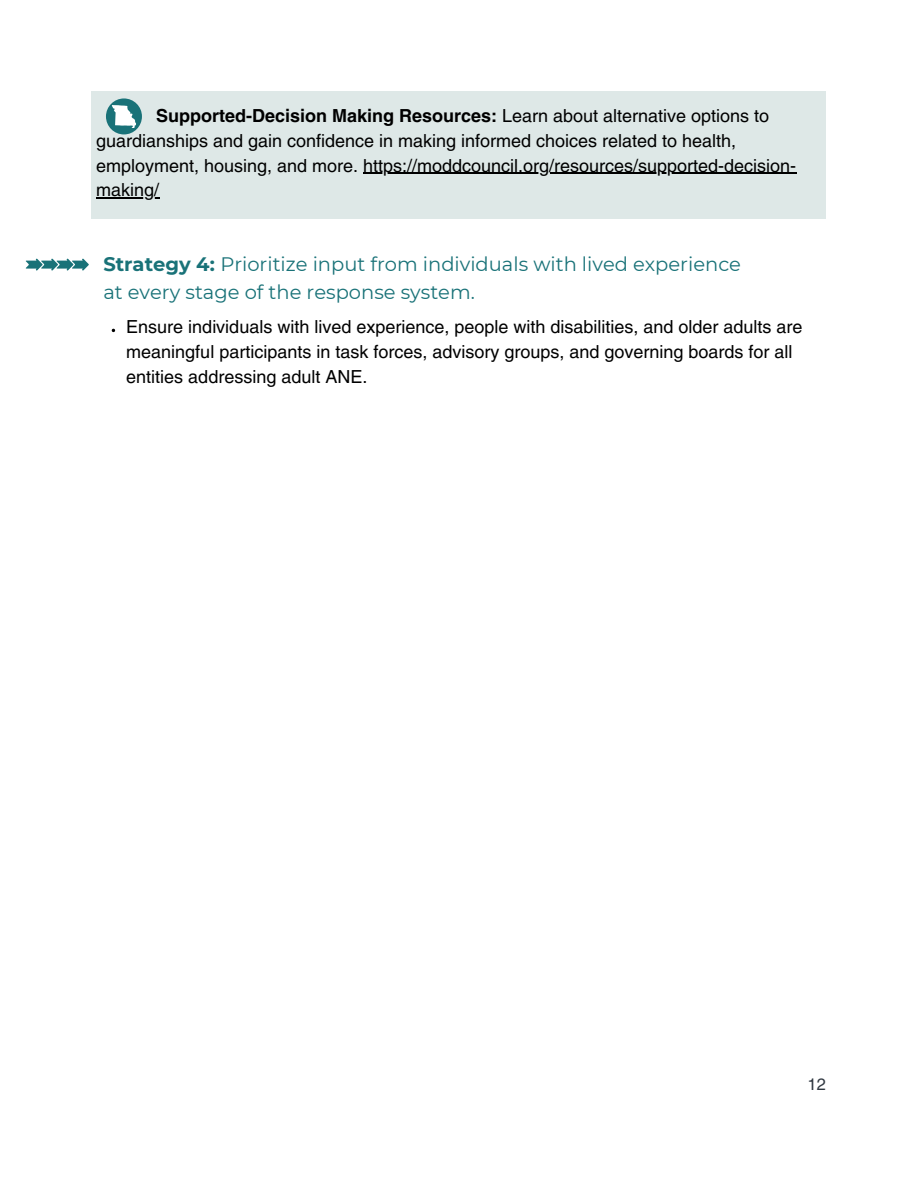
<style>
.page{position:relative;width:918px;height:1188px;background:#fff}
.page>*{position:absolute;margin:0;border:0;box-sizing:border-box;transform-origin:0 0}
.t1{font:19.5px/28.2px "Montserrat";color:#197278}
.t2{font:18px/24.8px "Helvetica LT Pro";color:#000}
.t3{font:16.5px "Helvetica LT Pro";color:#303841}
.s1{font-weight:700}
</style>
<div class="page">
<svg style="left:25px;top:259px;width:64px;height:12px"></svg>
<div style="left:92px;top:92px;width:734px;height:127px;background:#dee8e7"></div>
<hr style="left:363px;top:173px;width:433px;height:1px;background:#000">
<hr style="left:96px;top:198px;width:63px;height:1px;background:#000">
<div style="left:106px;top:98px;width:36px;height:36px;background:#197278;border-radius:50%"></div>
<svg style="left:111px;top:105px;width:25px;height:23px"></svg>
<h1 class="t2" style="left:96px;top:105px;width:702px;text-indent:60px"><span class="s1">Supported-Decision Making Resources:</span> Learn about alternative options to guardianships and gain confidence in making informed choices related to health, employment, housing, and more. https://moddcouncil.org/resources/supported-decision-</h1>
<p class="t2" style="left:96px;top:179px;width:65px">making/</p>
<p class="t1" style="left:103px;top:250px;width:639px"><span class="s1">Strategy 4:</span> Prioritize input from individuals with lived experience at every stage of the response system.</p>
<h1 class="t2" style="left:126px;top:316px;width:678px">Ensure individuals with lived experience, people with disabilities, and older adults are meaningful participants in task forces, advisory groups, and governing boards for all entities addressing adult ANE.</h1>
<p class="t3" style="left:807px;top:1078px;width:20px">12</p>
</div>
